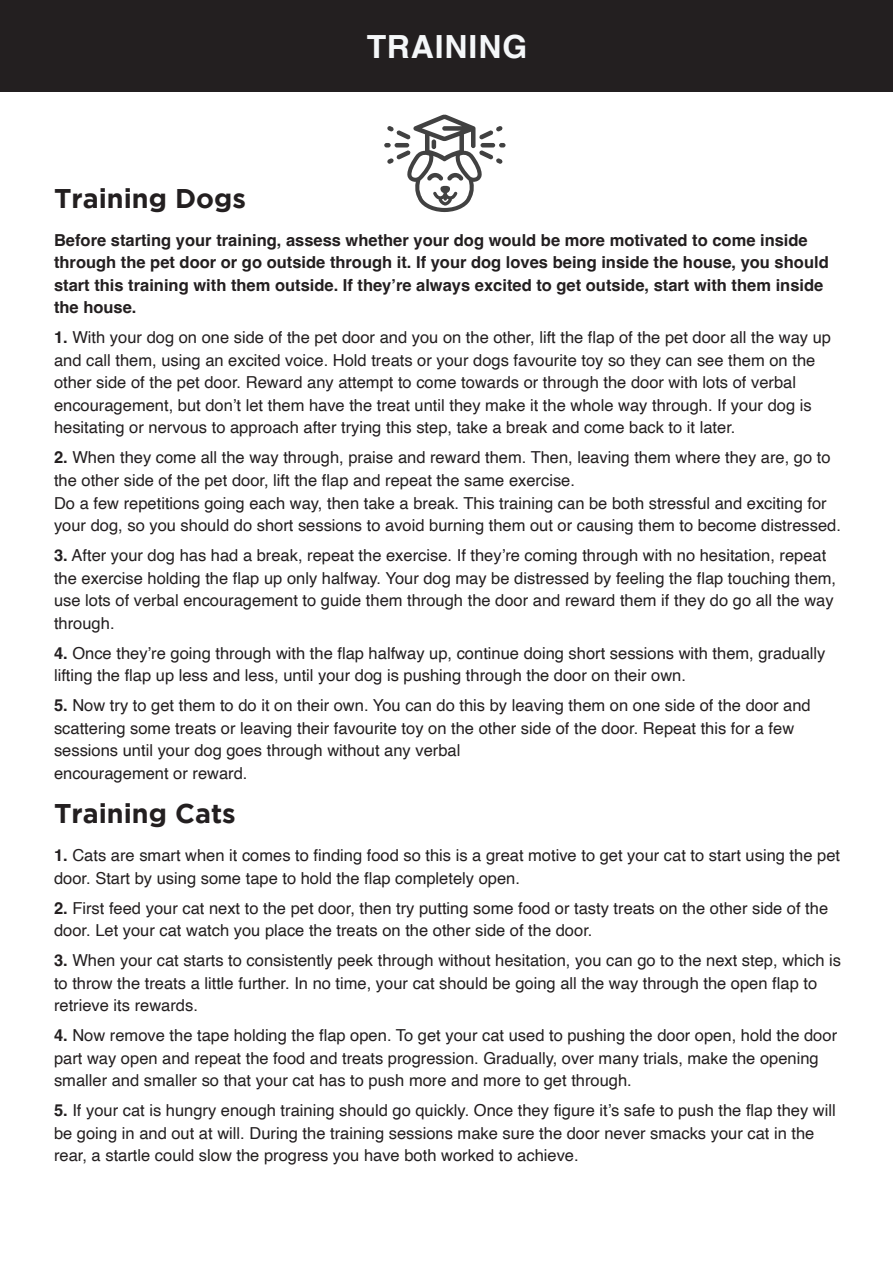
<style>
.page{position:relative;width:893px;height:1263px;background:#fff}
.page>*{position:absolute;margin:0;border:0;box-sizing:border-box;transform-origin:0 0}
.t1{font:700 31.95px "Helvetica";letter-spacing:.03em;color:#f5f7f9}
.t2{font:700 27px "Gotham";color:#231f20}
.t3{font:16.5px/22.5px "Helvetica";color:#231f20}
.t4{font:700 16.5px/22.5px "Helvetica";color:#231f20}
.s1{font-weight:700}
</style>
<div class="page">
<div style="left:0;top:0;width:893px;height:92px;background:#231f20"></div>
<svg style="left:384px;top:114px;width:121px;height:98px"></svg>
<h1 class="t1" style="left:367px;top:27px;width:162px">TRAINING</h1>
<h2 class="t2" style="left:54px;top:183px;width:193px">Training Dogs</h2>
<p class="t4" style="left:54px;top:231px;width:776px">Before starting your training, assess whether your dog would be more motivated to come inside through the pet door or go outside through it. If your dog loves being inside the house, you should start this training with them outside. If they’re always excited to get outside, start with them inside the house.</p>
<p class="t3" style="left:54px;top:327px;width:778px"><span class="s1">1.</span> With your dog on one side of the pet door and you on the other, lift the flap of the pet door all the way up and call them, using an excited voice. Hold treats or your dogs favourite toy so they can see them on the other side of the pet door. Reward any attempt to come towards or through the door with lots of verbal encouragement, but don’t let them have the treat until they make it the whole way through. If your dog is hesitating or nervous to approach after trying this step, take a break and come back to it later.</p>
<p class="t3" style="left:54px;top:447px;width:788px"><span class="s1">2.</span> When they come all the way through, praise and reward them. Then, leaving them where they are, go to the other side of the pet door, lift the flap and repeat the same exercise.<br>Do a few repetitions going each way, then take a break. This training can be both stressful and exciting for your dog, so you should do short sessions to avoid burning them out or causing them to become distressed.</p>
<p class="t3" style="left:54px;top:544px;width:784px"><span class="s1">3.</span> After your dog has had a break, repeat the exercise. If they’re coming through with no hesitation, repeat the exercise holding the flap up only halfway. Your dog may be distressed by feeling the flap touching them, use lots of verbal encouragement to guide them through the door and reward them if they do go all the way through.</p>
<p class="t3" style="left:54px;top:642px;width:773px"><span class="s1">4.</span> Once they’re going through with the flap halfway up, continue doing short sessions with them, gradually lifting the flap up less and less, until your dog is pushing through the door on their own.</p>
<p class="t3" style="left:54px;top:694px;width:758px"><span class="s1">5.</span> Now try to get them to do it on their own. You can do this by leaving them on one side of the door and scattering some treats or leaving their favourite toy on the other side of the door. Repeat this for a few sessions until your dog goes through without any verbal<br>encouragement or reward.</p>
<h2 class="t2" style="left:54px;top:798px;width:183px">Training Cats</h2>
<p class="t3" style="left:54px;top:844px;width:787px"><span class="s1">1.</span> Cats are smart when it comes to finding food so this is a great motive to get your cat to start using the pet door. Start by using some tape to hold the flap completely open.</p>
<p class="t3" style="left:54px;top:897px;width:776px"><span class="s1">2.</span> First feed your cat next to the pet door, then try putting some food or tasty treats on the other side of the door. Let your cat watch you place the treats on the other side of the door.</p>
<p class="t3" style="left:54px;top:949px;width:788px"><span class="s1">3.</span> When your cat starts to consistently peek through without hesitation, you can go to the next step, which is to throw the treats a little further. In no time, your cat should be going all the way through the open flap to retrieve its rewards.</p>
<p class="t3" style="left:54px;top:1024px;width:785px"><span class="s1">4.</span> Now remove the tape holding the flap open. To get your cat used to pushing the door open, hold the door part way open and repeat the food and treats progression. Gradually, over many trials, make the opening smaller and smaller so that your cat has to push more and more to get through.</p>
<p class="t3" style="left:54px;top:1099px;width:783px"><span class="s1">5.</span> If your cat is hungry enough training should go quickly. Once they figure it’s safe to push the flap they will be going in and out at will. During the training sessions make sure the door never smacks your cat in the rear, a startle could slow the progress you have both worked to achieve.</p>
</div>
